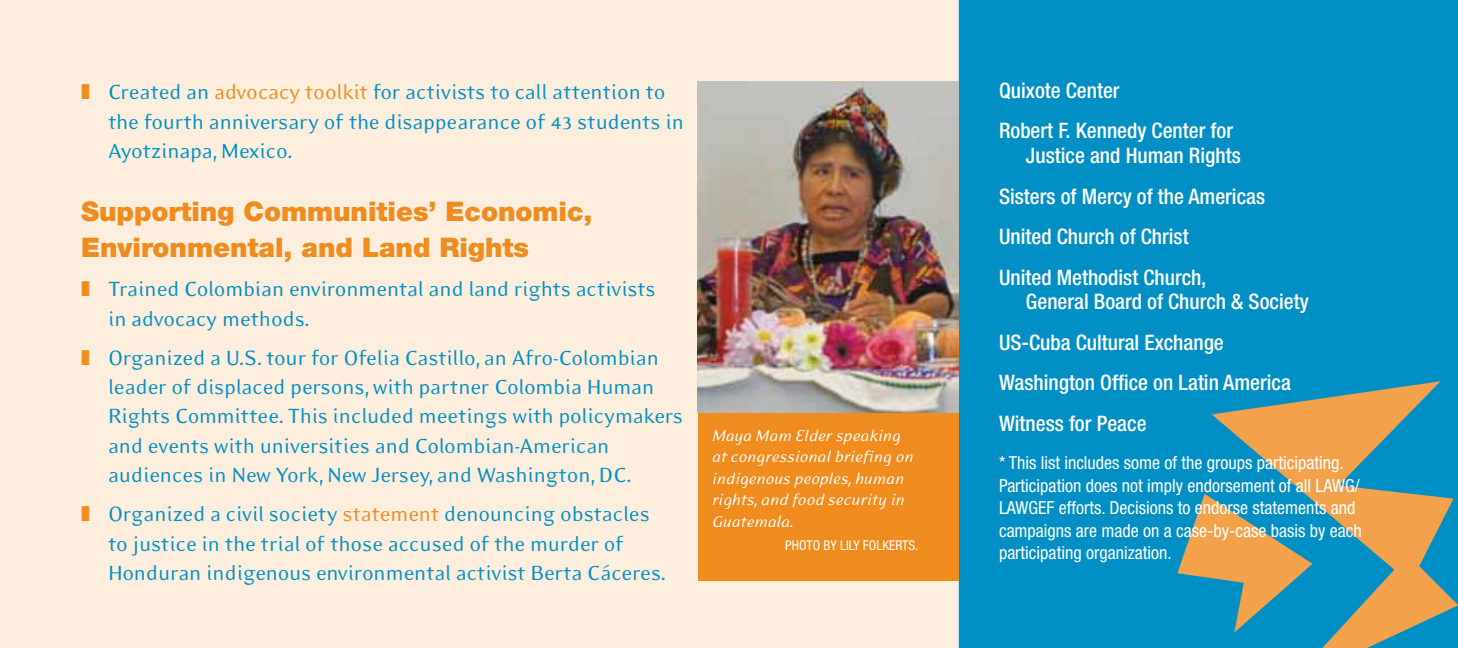
<style>
.page{position:relative;width:1458px;height:648px;background:#fff}
.page>*{position:absolute;margin:0;border:0;box-sizing:border-box;transform-origin:0 0}
.t1{font:900 27px/36px "Helvetica Neue";color:#f08b1d}
.t2{font:23.62px/29.2px "Eidetic Modern";letter-spacing:-.01em;color:#008fc5}
.t3{font:500 condensed 21.38px/40.5px "Helvetica Neue";color:#fff}
.t4{font:condensed 18px/22.5px "Helvetica Neue";color:#fff}
.t5{font:italic 18px/21.6px "Eidetic Modern";letter-spacing:-.01em;color:#fff}
.t6{font:condensed 13.5px "Helvetica Neue";color:#fff}
.s1{color:#f08b1d}
</style>
<div class="page">
<div style="left:958px;top:0;width:500px;height:648px;background:#008fc5"></div>
<div style="left:0;top:0;width:958px;height:648px;background:#fdeedd"></div>
<svg style="left:1212px;top:381px;width:246px;height:267px;background:#72978b"></svg>
<svg style="left:1177px;top:494px;width:136px;height:139px;background:#649692"></svg>
<div style="left:698px;top:410px;width:260px;height:170px;background:#f08b1d"></div>
<img style="left:698px;top:81px;width:260px;height:332px">
<p class="t2" style="left:108px;top:78px;width:577px;text-indent:-27px"><span class="s1">❚</span> Created an <span class="s1">advocacy toolkit</span> for activists to call attention to the fourth anniversary of the disappearance of 43 students in<br>Ayotzinapa, Mexico.</p>
<p class="t1" style="left:81px;top:193px;width:513px">Supporting Communities’ Economic,<br>Environmental, and Land Rights</p>
<p class="t2" style="left:108px;top:275px;width:549px;text-indent:-27px"><span class="s1">❚</span> Trained Colombian environmental and land rights activists in advocacy methods.</p>
<p class="t2" style="left:108px;top:343px;width:577px;text-indent:-27px"><span class="s1">❚</span> Organized a U.S. tour for Ofelia Castillo, an Afro-Colombian leader of displaced persons, with partner Colombia Human Rights Committee. This included meetings with policymakers and events with universities and Colombian-American audiences in New York, New Jersey, and Washington, DC.</p>
<p class="t2" style="left:108px;top:500px;width:559px;text-indent:-27px"><span class="s1">❚</span> Organized a civil society <span class="s1">statement</span> denouncing obstacles to justice in the trial of those accused of the murder of<br>Honduran indigenous environmental activist Berta Cáceres.</p>
<p class="t5" style="left:712px;top:424px;width:203px">Maya Mam Elder speaking at congressional briefing on indigenous peoples, human rights, and food security in<br>Guatemala.</p>
<p class="t6" style="left:785px;top:537px;width:135px">Photo by Lily Folkerts.</p>
<p class="t3" style="left:999px;top:70px;width:236px">Quixote Center<br>Robert F. Kennedy Center for</p>
<p class="t3" style="left:999px;top:135px;width:268px;text-indent:27px">Justice and Human Rights<br>Sisters of Mercy of the Americas<br>United Church of Christ<br>United Methodist Church,</p>
<p class="t3" style="left:999px;top:281px;width:311px;text-indent:27px">General Board of Church &amp; Society<br>US-Cuba Cultural Exchange<br>Washington Office on Latin America<br>Witness for Peace</p>
<p class="t4" style="left:999px;top:451px;width:364px">* This list includes some of the groups participating.<br>Participation does not imply endorsement of all LAWG/ LAWGEF efforts. Decisions to endorse statements and campaigns are made on a case-by-case basis by each participating organization.</p>
</div>
